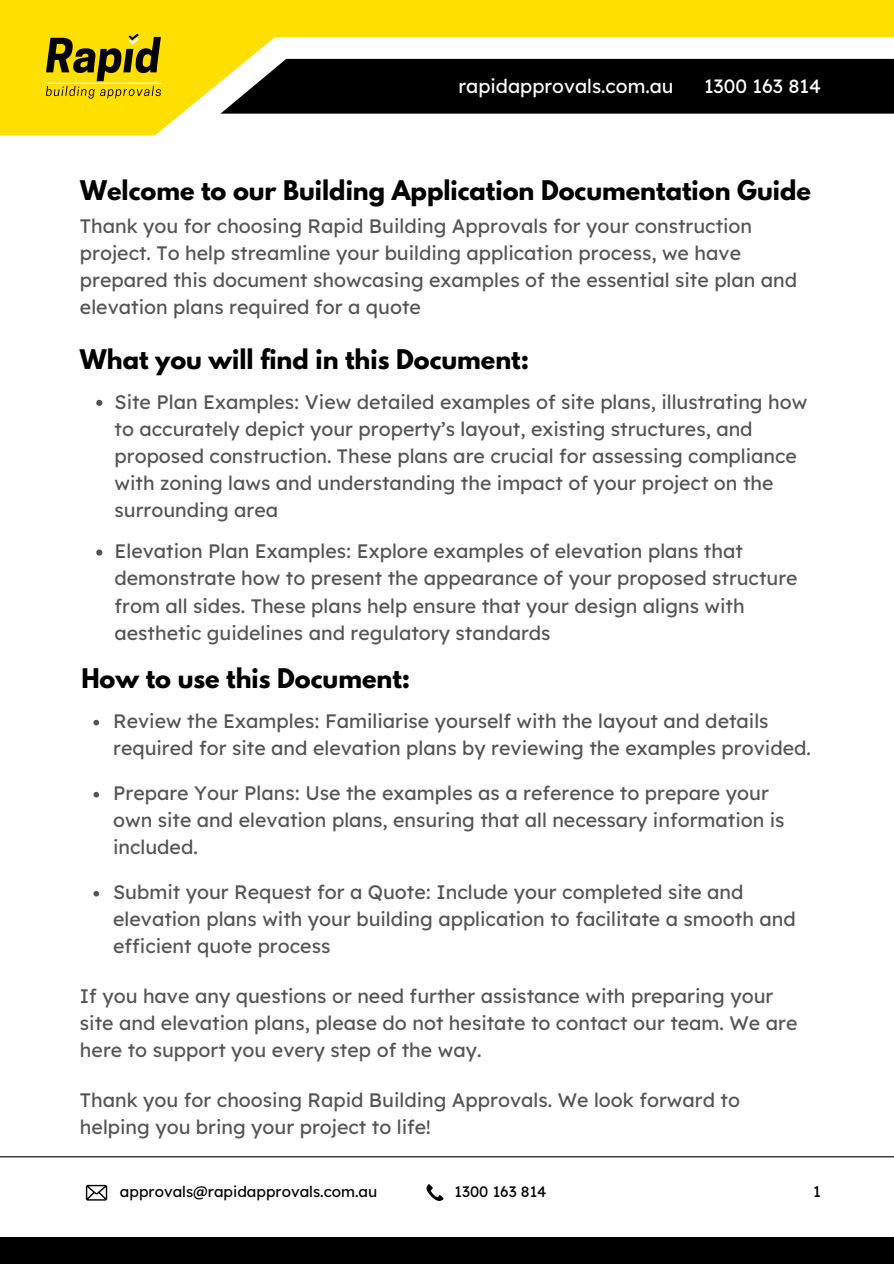
<style>
.page{position:relative;width:894px;height:1264px;background:#fff}
.page>*{position:absolute;margin:0;border:0;box-sizing:border-box;transform-origin:0 0}
.t1{font:700 24px "League Spartan";color:#000}
.t2{font:19.5px/27px "Lexend Deca";color:#545454}
.t3{font:19.2px "Lexend Deca";color:#fff}
.t4{font:15.45px "Lexend Deca";color:#000}
.t5{font:15.15px "Lexend Deca";color:#000}
</style>
<div class="page">
<svg style="left:0;top:0;width:893px;height:135px;fill:#ffdf00"></svg>
<div style="left:220px;top:59px;width:673px;height:55px;background:#000"></div>
<svg style="left:46px;top:34px;width:115px;height:65px;background:#ad9701"></svg>
<hr style="left:46px;top:83px;width:115px;height:1px;background:#fff">
<div style="left:0;top:1236px;width:893px;height:27px;background:#000"></div>
<svg style="left:426px;top:1184px;width:17px;height:16px"></svg>
<svg style="left:86px;top:1184px;width:21px;height:16px"></svg>
<hr style="left:0;top:1156px;width:893px;height:1px;background:#000">
<svg style="left:96px;top:400px;width:6px;height:6px"></svg>
<svg style="left:96px;top:549px;width:6px;height:6px"></svg>
<svg style="left:93px;top:719px;width:6px;height:6px"></svg>
<svg style="left:93px;top:791px;width:6px;height:6px"></svg>
<svg style="left:93px;top:890px;width:6px;height:6px"></svg>
<h2 class="t3" style="left:458px;top:74px;width:216px">rapidapprovals.com.au</h2>
<h2 class="t3" style="left:703px;top:74px;width:118px">1300 163 814</h2>
<h2 class="t1" style="left:80px;top:178px;width:732px">Welcome to our Building Application Documentation Guide</h2>
<h1 class="t2" style="left:80px;top:212px;width:718px">Thank you for choosing Rapid Building Approvals for your construction project. To help streamline your building application process, we have prepared this document showcasing examples of the essential site plan and elevation plans required for a quote</h1>
<p class="t1" style="left:80px;top:347px;width:450px">What you will find in this Document:</p>
<p class="t2" style="left:114px;top:387px;width:694px">Site Plan Examples: View detailed examples of site plans, illustrating how to accurately depict your property’s layout, existing structures, and proposed construction. These plans are crucial for assessing compliance with zoning laws and understanding the impact of your project on the surrounding area</p>
<h1 class="t2" style="left:114px;top:537px;width:684px">Elevation Plan Examples: Explore examples of elevation plans that demonstrate how to present the appearance of your proposed structure from all sides. These plans help ensure that your design aligns with aesthetic guidelines and regulatory standards</h1>
<p class="t1" style="left:81px;top:666px;width:330px">How to use this Document:</p>
<p class="t2" style="left:113px;top:707px;width:699px">Review the Examples: Familiarise yourself with the layout and details required for site and elevation plans by reviewing the examples provided.</p>
<p class="t2" style="left:113px;top:779px;width:672px">Prepare Your Plans: Use the examples as a reference to prepare your own site and elevation plans, ensuring that all necessary information is included.</p>
<h2 class="t2" style="left:113px;top:878px;width:684px">Submit your Request for a Quote: Include your completed site and elevation plans with your building application to facilitate a smooth and efficient quote process</h2>
<h2 class="t2" style="left:80px;top:981px;width:718px">If you have any questions or need further assistance with preparing your site and elevation plans, please do not hesitate to contact our team. We are here to support you every step of the way.</h2>
<p class="t2" style="left:80px;top:1085px;width:661px">Thank you for choosing Rapid Building Approvals. We look forward to helping you bring your project to life!</p>
<p class="t5" style="left:120px;top:1181px;width:259px">approvals@rapidapprovals.com.au</p>
<p class="t5" style="left:454px;top:1182px;width:94px">1300 163 814</p>
<h1 class="t4" style="left:813px;top:1181px;width:9px">1</h1>
</div>
